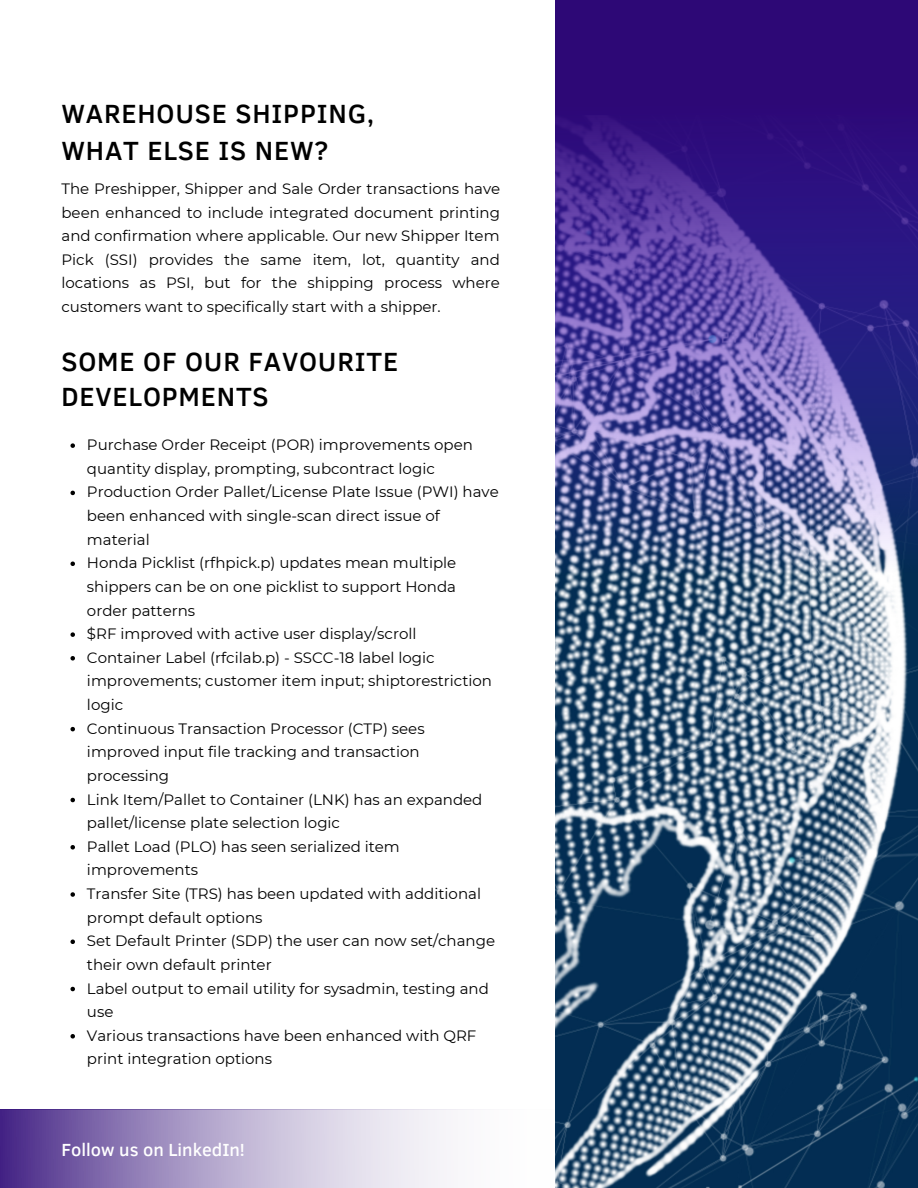
<style>
.page{position:relative;width:918px;height:1188px;background:#fff}
.page>*{position:absolute;margin:0;border:0;box-sizing:border-box;transform-origin:0 0}
.t1{font:500 27px/34.8px "Clear Sans";letter-spacing:.03em;color:#000}
.t2{font:500 18px "Clear Sans";color:#fff}
.t3{font:15px/23.7px "Montserrat";color:#000}
</style>
<div class="page">
<div style="left:555px;top:0;width:363px;height:116px;background:#2d0876"></div>
<img style="left:555px;top:116px;width:363px;height:1072px">
<svg style="left:556px;top:116px;width:362px;height:457px;background:#554a9d"></svg>
<svg style="left:0;top:1110px;width:447px;height:78px;background:#afa1ca"></svg>
<svg style="left:70px;top:443px;width:5px;height:5px"></svg>
<svg style="left:70px;top:491px;width:5px;height:4px"></svg>
<svg style="left:70px;top:562px;width:5px;height:4px"></svg>
<svg style="left:70px;top:632px;width:5px;height:5px"></svg>
<svg style="left:70px;top:656px;width:5px;height:5px"></svg>
<svg style="left:70px;top:727px;width:5px;height:4px"></svg>
<svg style="left:70px;top:798px;width:5px;height:4px"></svg>
<svg style="left:70px;top:845px;width:5px;height:5px"></svg>
<svg style="left:70px;top:892px;width:5px;height:5px"></svg>
<svg style="left:70px;top:940px;width:5px;height:4px"></svg>
<svg style="left:70px;top:987px;width:5px;height:4px"></svg>
<svg style="left:70px;top:1034px;width:5px;height:5px"></svg>
<p class="t1" style="left:61px;top:95px;width:314px">WAREHOUSE SHIPPING,</p>
<p class="t1" style="left:61px;top:132px;width:269px">WHAT ELSE IS NEW?</p>
<p class="t3" style="left:61px;top:177px;width:440px;text-align:justify">The Preshipper, Shipper and Sale Order transactions have been enhanced to include integrated document printing and confirmation where applicable. Our new Shipper Item Pick (SSI) provides the same item, lot, quantity and locations as PSI, but for the shipping process where customers want to specifically start with a shipper.</p>
<p class="t1" style="left:61px;top:343px;width:338px">SOME OF OUR FAVOURITE<br>DEVELOPMENTS</p>
<p class="t3" style="left:87px;top:433px;width:387px">Purchase Order Receipt (POR) improvements open quantity display, prompting, subcontract logic</p>
<p class="t3" style="left:87px;top:480px;width:413px">Production Order Pallet/License Plate Issue (PWI) have been enhanced with single-scan direct issue of material</p>
<p class="t3" style="left:87px;top:551px;width:371px;text-align:justify">Honda Picklist (rfhpick.p) updates mean multiple shippers can be on one picklist to support Honda order patterns</p>
<p class="t3" style="left:87px;top:622px;width:331px">$RF improved with active user display/scroll</p>
<p class="t3" style="left:87px;top:646px;width:407px">Container Label (rfcilab.p) - SSCC-18 label logic improvements; customer item input; shiptorestriction logic</p>
<p class="t3" style="left:87px;top:716px;width:339px">Continuous Transaction Processor (CTP) sees improved input file tracking and transaction processing</p>
<p class="t3" style="left:87px;top:787px;width:397px">Link Item/Pallet to Container (LNK) has an expanded pallet/license plate selection logic</p>
<p class="t3" style="left:87px;top:835px;width:314px">Pallet Load (PLO) has seen serialized item improvements</p>
<p class="t3" style="left:87px;top:882px;width:396px">Transfer Site (TRS) has been updated with additional prompt default options</p>
<p class="t3" style="left:87px;top:929px;width:410px">Set Default Printer (SDP) the user can now set/change their own default printer</p>
<p class="t3" style="left:87px;top:976px;width:403px">Label output to email utility for sysadmin, testing and use</p>
<p class="t3" style="left:87px;top:1024px;width:391px">Various transactions have been enhanced with QRF print integration options</p>
<p class="t2" style="left:61px;top:1137px;width:185px">Follow us on LinkedIn!</p>
</div>
